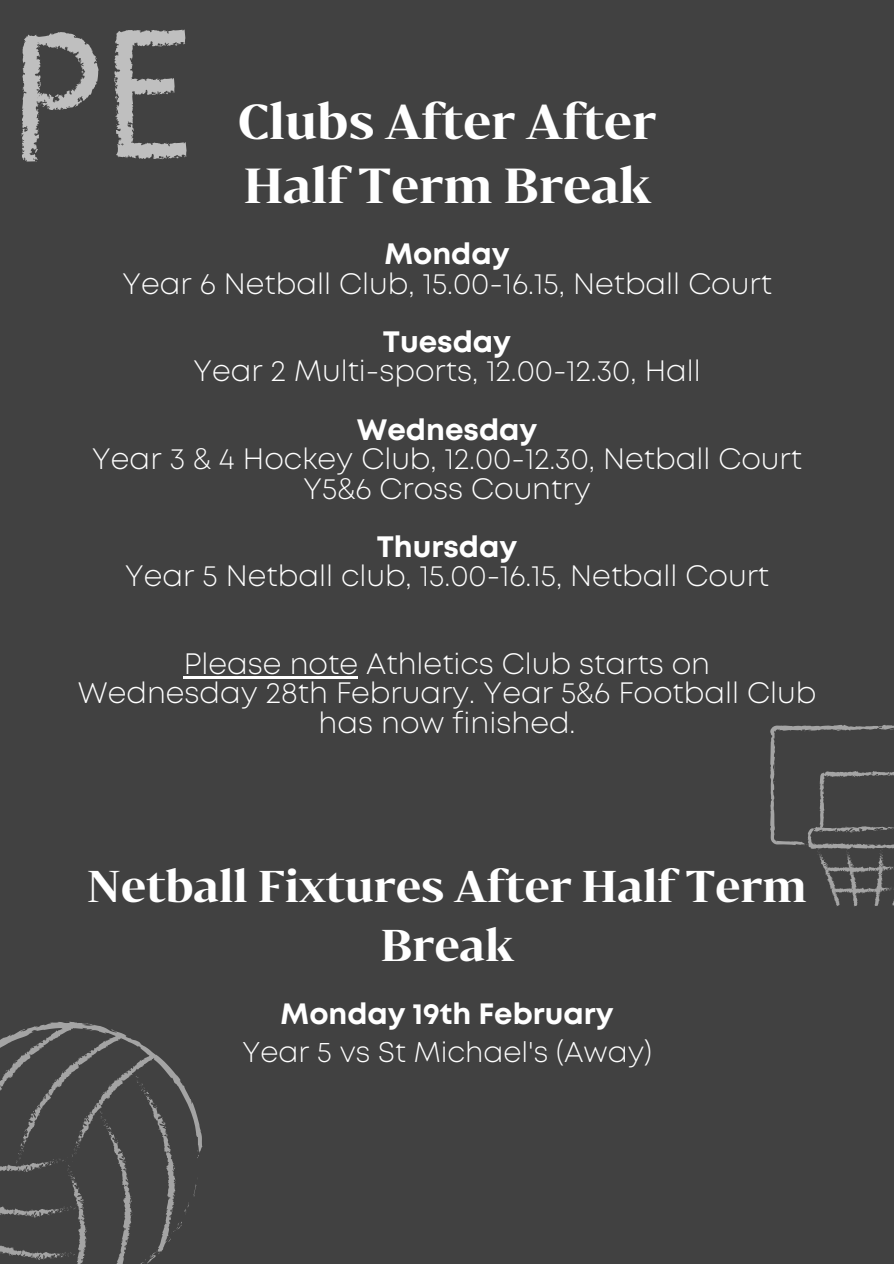
<style>
.page{position:relative;width:894px;height:1264px;background:#fff}
.page>*{position:absolute;margin:0;border:0;box-sizing:border-box;transform-origin:0 0}
.t1{font:700 46.5px/64.2px "Bw Darius DEMO";color:#fff}
.t2{font:700 42px/58.5px "Bw Darius DEMO";color:#fff;text-align:center}
.t3{font:300 29.4px/29.2px "Mont";color:#fff;text-align:center}
.t4{font:700 29.4px "Mont";color:#fff}
.t5{font:300 28.5px "Mont";color:#fff}
</style>
<div class="page">
<div style="left:0;top:0;width:893px;height:1263px;background:#414141"></div>
<svg style="left:21px;top:32px;width:77px;height:130px"></svg>
<svg style="left:114px;top:29px;width:72px;height:131px"></svg>
<svg style="left:770px;top:725px;width:123px;height:181px"></svg>
<svg style="left:0;top:1021px;width:202px;height:242px"></svg>
<hr style="left:184px;top:676px;width:174px;height:2px;background:#fff">
<h1 class="t1" style="left:238px;top:89px;width:420px">Clubs After After<br>Half Term Break</h1>
<p class="t4" style="left:384px;top:243px;width:127px">Monday</p>
<p class="t3" style="left:122px;top:271px;width:651px">Year 6 Netball Club, 15.00-16.15, Netball Court</p>
<p class="t4" style="left:383px;top:331px;width:130px">Tuesday</p>
<p class="t3" style="left:193px;top:359px;width:509px">Year 2 Multi-sports, 12.00-12.30, Hall</p>
<p class="t4" style="left:356px;top:418px;width:182px">Wednesday</p>
<p class="t3" style="left:92px;top:446px;width:711px">Year 3 &amp; 4 Hockey Club, 12.00-12.30, Netball Court<br>Y5&amp;6 Cross Country</p>
<p class="t4" style="left:376px;top:535px;width:142px">Thursday</p>
<p class="t3" style="left:125px;top:563px;width:645px">Year 5 Netball club, 15.00-16.15, Netball Court</p>
<p class="t3" style="left:78px;top:651px;width:739px">Please note Athletics Club starts on<br>Wednesday 28th February. Year 5&amp;6 Football Club has now finished.</p>
<h2 class="t2" style="left:87px;top:856px;width:720px">Netball Fixtures After Half Term<br>Break</h2>
<p class="t4" style="left:280px;top:1002px;width:334px">Monday 19th February</p>
<p class="t5" style="left:242px;top:1041px;width:411px">Year 5 vs St Michael's (Away)</p>
</div>
